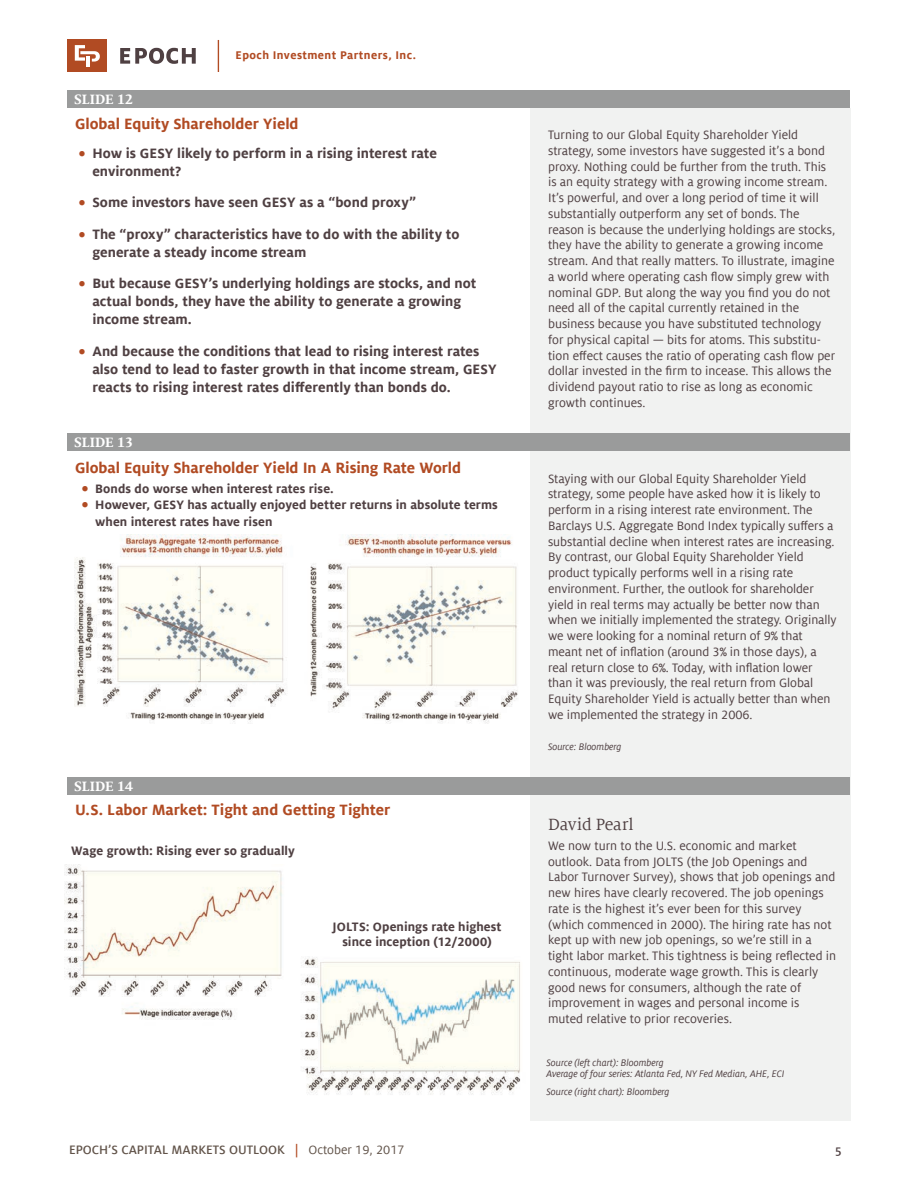
<style>
.page{position:relative;width:918px;height:1188px;background:#fff}
.page>*{position:absolute;margin:0;border:0;box-sizing:border-box;transform-origin:0 0}
.t1{font:18px "Milo Serif Offc Pro";color:#4f4042}
.t2{font:700 16.5px "Milo Offc Pro";color:#b14b23}
.t3{font:700 15px/18px "Milo Offc Pro";color:#4f4042}
.t4{font:700 15px "Milo Serif Offc Pro";color:#fff}
.t5{font:13.5px/15.8px "Milo Offc Pro";color:#4f4042}
.t6{font:700 13.5px/16.5px "Milo Offc Pro";letter-spacing:.005em;color:#4f4042}
.t7{font:500 13.5px "Milo Sc Offc Pro";color:#615349}
.t8{font:500 13.5px "Milo Sc Offc Pro";color:#4f4042}
.t9{font:700 12.3px "Milo Offc Pro";letter-spacing:.035em;color:#b14b23}
.t10{font:italic 10.5px/11.2px "Milo Offc Pro";letter-spacing:-.005em;color:#4f4042}
.s1{color:#b14b23}
.s2{font-size:15px;color:#b14b23}
.s3{font-family:"Milo Offc Pro";font-weight:400}
</style>
<div class="page">
<div style="left:530px;top:108px;width:320px;height:1012px;background:#f1f2f1"></div>
<svg style="left:120px;top:48px;width:76px;height:16px"></svg>
<div style="left:67px;top:39px;width:40px;height:33px;background:#b14b23"></div>
<svg style="left:75px;top:45px;width:25px;height:17px"></svg>
<hr style="left:86px;top:56px;width:4px;height:11px;background:#fff">
<hr style="left:218px;top:40px;width:1px;height:32px;background:#b14b23">
<div style="left:68px;top:777px;width:782px;height:18px;background:#9a9b9b"></div>
<div style="left:68px;top:434px;width:782px;height:18px;background:#9a9b9b"></div>
<div style="left:68px;top:90px;width:782px;height:18px;background:#9a9b9b"></div>
<img style="left:64px;top:865px;width:457px;height:230px">
<img style="left:75px;top:535px;width:443px;height:188px">
<p class="t4" style="left:74px;top:90px;width:60px">SLIDE 12</p>
<p class="t9" style="left:236px;top:48px;width:182px">Epoch Investment Partners, Inc.</p>
<p class="t2" style="left:75px;top:115px;width:225px">Global Equity Shareholder Yield</p>
<p class="t3" style="left:92px;top:144px;width:346px;text-indent:-14px"><span class="s1">•</span> How is GESY likely to perform in a rising interest rate environment?</p>
<p class="t3" style="left:79px;top:194px;width:339px"><span class="s1">•</span> Some investors have seen GESY as a “bond proxy”</p>
<p class="t3" style="left:92px;top:225px;width:369px;text-indent:-14px"><span class="s1">•</span> The “proxy” characteristics have to do with the ability to generate a steady income stream</p>
<p class="t3" style="left:92px;top:275px;width:386px;text-indent:-14px"><span class="s1">•</span> But because GESY’s underlying holdings are stocks, and not actual bonds, they have the ability to generate a growing income stream.</p>
<p class="t3" style="left:92px;top:342px;width:406px;text-indent:-14px"><span class="s1">•</span> And because the conditions that lead to rising interest rates also tend to lead to faster growth in that income stream, GESY reacts to rising interest rates differently than bonds do.</p>
<p class="t4" style="left:74px;top:434px;width:60px">SLIDE 13</p>
<p class="t2" style="left:75px;top:458px;width:388px">Global Equity Shareholder Yield In A Rising Rate World</p>
<p class="t6" style="left:82px;top:480px;width:254px"><span class="s2">•</span> Bonds do worse when interest rates rise.</p>
<p class="t6" style="left:95px;top:497px;width:404px;text-indent:-14px"><span class="s2">•</span> However, GESY has actually enjoyed better returns in absolute terms when interest rates have risen</p>
<p class="t4" style="left:74px;top:777px;width:60px">SLIDE 14</p>
<p class="t2" style="left:75px;top:801px;width:317px">U.S. Labor Market: Tight and Getting Tighter</p>
<p class="t6" style="left:71px;top:843px;width:225px">Wage growth: Rising ever so gradually</p>
<p class="t6" style="left:333px;top:919px;width:170px;line-height:15px;text-align:center">JOLTS: Openings rate highest since inception (12/2000)</p>
<p class="t5" style="left:548px;top:127px;width:289px">Turning to our Global Equity Shareholder Yield strategy, some investors have suggested it’s a bond proxy. Nothing could be further from the truth. This is an equity strategy with a growing income stream.<br>It’s powerful, and over a long period of time it will substantially outperform any set of bonds. The reason is because the underlying holdings are stocks, they have the ability to generate a growing income stream. And that really matters. To illustrate, imagine a world where operating cash flow simply grew with nominal GDP. But along the way you find you do not need all of the capital currently retained in the business because you have substituted technology for physical capital — bits for atoms. This substitu&shy;tion effect causes the ratio of operating cash flow per dollar invested in the firm to incease. This allows the dividend payout ratio to rise as long as economic growth continues.</p>
<p class="t5" style="left:548px;top:471px;width:290px">Staying with our Global Equity Shareholder Yield strategy, some people have asked how it is likely to perform in a rising interest rate environment. The Barclays U.S. Aggregate Bond Index typically suffers a substantial decline when interest rates are increasing.<br>By contrast, our Global Equity Shareholder Yield product typically performs well in a rising rate environment. Further, the outlook for shareholder yield in real terms may actually be better now than when we initially implemented the strategy. Originally we were looking for a nominal return of 9% that meant net of inflation (around 3% in those days), a real return close to 6%. Today, with inflation lower than it was previously, the real return from Global Equity Shareholder Yield is actually better than when we implemented the strategy in 2006.</p>
<p class="t10" style="left:548px;top:741px;width:75px">Source: Bloomberg</p>
<h1 class="t1" style="left:548px;top:814px;width:87px">David Pearl</h1>
<p class="t5" style="left:548px;top:838px;width:290px">We now turn to the U.S. economic and market outlook. Data from JOLTS (the Job Openings and Labor Turnover Survey), shows that job openings and new hires have clearly recovered. The job openings rate is the highest it’s ever been for this survey (which commenced in 2000). The hiring rate has not kept up with new job openings, so we’re still in a tight labor market. This tightness is being reflected in continuous, moderate wage growth. This is clearly good news for consumers, although the rate of improvement in wages and personal income is muted relative to prior recoveries.</p>
<p class="t10" style="left:547px;top:1057px;width:239px">Source (left chart): Bloomberg<br>Average of four series: Atlanta Fed, NY Fed Median, AHE, ECI</p>
<p class="t10" style="left:547px;top:1086px;width:124px">Source (right chart): Bloomberg</p>
<p class="t7" style="left:69px;top:1142px;width:337px">EPOCH’S CAPITAL MARKETS OUTLOOK <span class="s1">|</span> <span class="s3">October 19, 2017</span></p>
<p class="t8" style="left:835px;top:1142px;width:8px">5</p>
</div>
